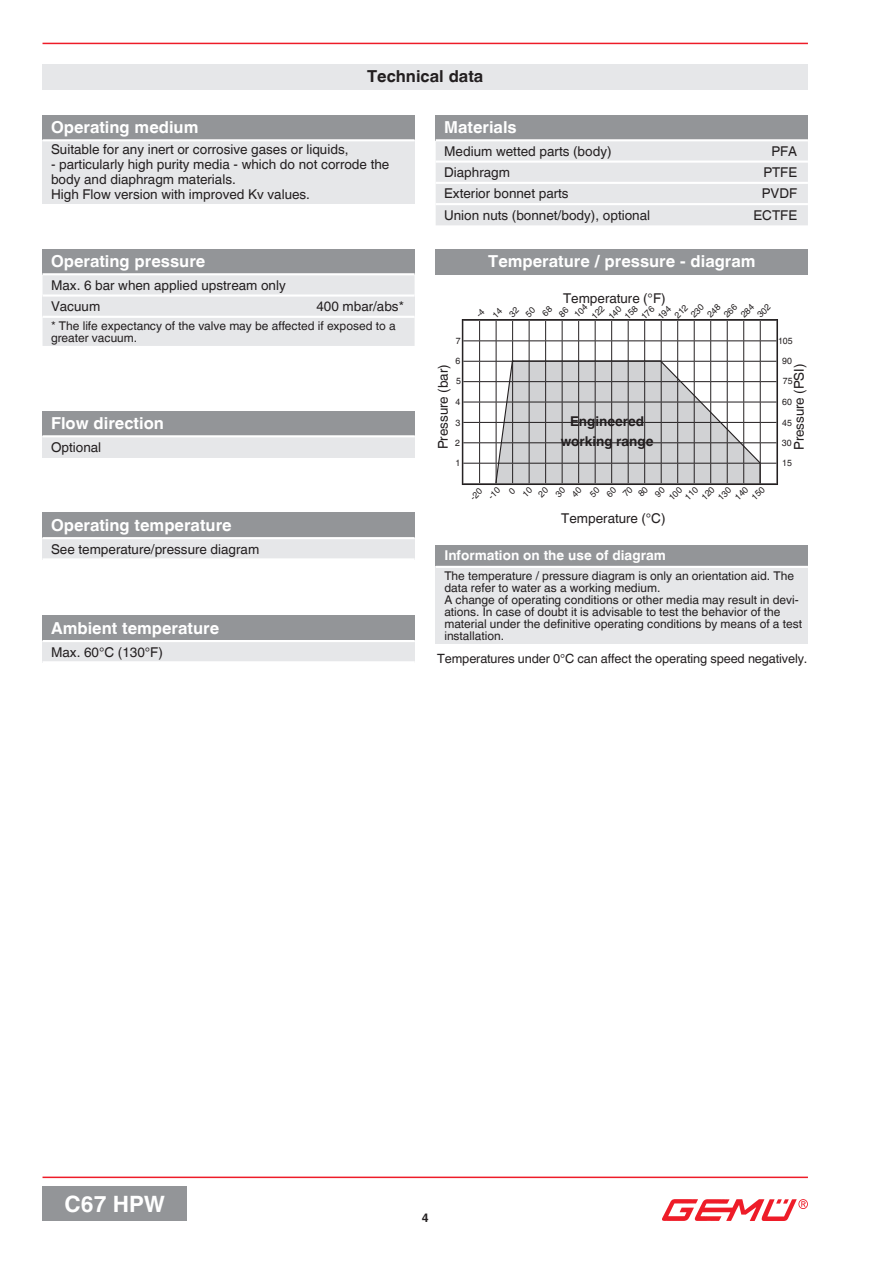
<style>
.page{position:relative;width:893px;height:1263px;background:#fff}
.page>*{position:absolute;margin:0;border:0;box-sizing:border-box;transform-origin:0 0}
.t1{font:700 22.5px "Helvetica World";color:#fff}
.t2{font:700 16.5px "Helvetica World";color:#fff}
.t3{font:700 16.5px "Helvetica World";color:#231f20}
.t4{font:13.5px/15px "Helvetica World";color:#231f20}
.t5{font:700 13.5px "Helvetica World";color:#fff}
.t6{font:700 13.5px/19.5px "Helvetica World";color:#231f20;text-align:center}
.t7{font:12.75px "Helvetica World";letter-spacing:-.01em;color:#231f20}
.t8{font:12px/12px "Helvetica World";color:#231f20}
.t9{font:700 12px "Helvetica World";color:#231f20}
.t10{font:9px "Helvetica World";color:#231f20}
.t11{font:8.85px/13.4px "Helvetica World";color:#231f20}
</style>
<div class="page">
<hr style="left:43px;top:1176px;width:765px;height:2px;background:#ee1c28">
<hr style="left:43px;top:43px;width:765px;height:1px;background:#ee1c28">
<img style="left:662px;top:1199px;width:146px;height:21px">
<div style="left:43px;top:1186px;width:144px;height:34px;background:#939598"></div>
<div style="left:43px;top:64px;width:765px;height:25px;background:#e6e7e9"></div>
<div style="left:43px;top:411px;width:372px;height:25px;background:#939598"></div>
<div style="left:43px;top:436px;width:372px;height:22px;background:#e6e7e9"></div>
<hr style="left:43px;top:435px;width:372px;height:2px;background:#fff">
<div style="left:436px;top:115px;width:372px;height:25px;background:#939598"></div>
<div style="left:436px;top:141px;width:372px;height:84px;background:#e6e7e9"></div>
<hr style="left:436px;top:139px;width:372px;height:2px;background:#fff">
<hr style="left:436px;top:161px;width:372px;height:2px;background:#fff">
<hr style="left:436px;top:182px;width:372px;height:2px;background:#fff">
<hr style="left:436px;top:203px;width:372px;height:2px;background:#fff">
<div style="left:43px;top:115px;width:372px;height:25px;background:#939598"></div>
<div style="left:43px;top:140px;width:372px;height:64px;background:#e6e7e9"></div>
<hr style="left:43px;top:139px;width:372px;height:2px;background:#fff">
<div style="left:43px;top:513px;width:372px;height:25px;background:#939598"></div>
<div style="left:43px;top:538px;width:372px;height:21px;background:#e6e7e9"></div>
<hr style="left:43px;top:537px;width:372px;height:2px;background:#fff">
<hr style="left:43px;top:558px;width:372px;height:2px;background:#fff">
<div style="left:43px;top:615px;width:372px;height:26px;background:#939598"></div>
<div style="left:43px;top:641px;width:372px;height:21px;background:#e6e7e9"></div>
<hr style="left:43px;top:640px;width:372px;height:2px;background:#fff">
<hr style="left:43px;top:661px;width:372px;height:2px;background:#fff">
<div style="left:43px;top:249px;width:372px;height:25px;background:#939598"></div>
<div style="left:43px;top:275px;width:372px;height:71px;background:#e6e7e9"></div>
<div style="left:43px;top:296px;width:372px;height:21px;background:#e6e7e9"></div>
<hr style="left:43px;top:273px;width:372px;height:2px;background:#fff">
<hr style="left:43px;top:294px;width:372px;height:3px;background:#fff">
<hr style="left:43px;top:316px;width:372px;height:2px;background:#fff">
<div style="left:436px;top:249px;width:372px;height:25px;background:#939598"></div>
<div style="left:436px;top:545px;width:372px;height:22px;background:#939598"></div>
<div style="left:436px;top:567px;width:372px;height:77px;background:#e6e7e9"></div>
<hr style="left:436px;top:566px;width:372px;height:2px;background:#fff">
<svg style="left:462px;top:319px;width:316px;height:166px"></svg>
<p class="t3" style="left:367px;top:67px;width:118px">Technical data</p>
<p class="t2" style="left:51px;top:118px;width:149px">Operating medium</p>
<p class="t4" style="left:51px;top:142px;width:299px">Suitable for any inert or corrosive gases or liquids,</p>
<p class="t4" style="left:51px;top:157px;width:340px">- particularly high purity media - which do not corrode the body and diaphragm materials.<br>High Flow version with improved Kv values.</p>
<p class="t2" style="left:51px;top:252px;width:156px">Operating pressure</p>
<p class="t4" style="left:51px;top:274px;width:236px;line-height:21.3px">Max. 6 bar when applied upstream only<br>Vacuum</p>
<p class="t4" style="left:316px;top:299px;width:89px">400 mbar/abs*</p>
<p class="t8" style="left:51px;top:319px;width:346px">* The life expectancy of the valve may be affected if exposed to a greater vacuum.</p>
<p class="t2" style="left:51px;top:414px;width:114px">Flow direction</p>
<p class="t4" style="left:51px;top:440px;width:52px">Optional</p>
<p class="t2" style="left:51px;top:515px;width:182px">Operating temperature</p>
<p class="t4" style="left:51px;top:541px;width:210px">See temperature/pressure diagram</p>
<p class="t2" style="left:51px;top:618px;width:170px">Ambient temperature</p>
<p class="t4" style="left:51px;top:644px;width:113px">Max. 60°C (130°F)</p>
<p class="t2" style="left:444px;top:118px;width:74px">Materials</p>
<p class="t4" style="left:444px;top:144px;width:169px">Medium wetted parts (body)</p>
<p class="t4" style="left:771px;top:144px;width:27px">PFA</p>
<p class="t4" style="left:444px;top:165px;width:67px">Diaphragm</p>
<p class="t4" style="left:763px;top:165px;width:35px">PTFE</p>
<p class="t4" style="left:444px;top:186px;width:126px">Exterior bonnet parts</p>
<p class="t4" style="left:762px;top:186px;width:37px">PVDF</p>
<p class="t4" style="left:444px;top:208px;width:207px">Union nuts (bonnet/body), optional</p>
<p class="t4" style="left:753px;top:208px;width:45px">ECTFE</p>
<p class="t2" style="left:488px;top:252px;width:269px">Temperature / pressure - diagram</p>
<p class="t4" style="left:563px;top:291px;width:104px">Temperature (°F)</p>
<p class="t11" style="left:578px;top:304px;width:16px;text-indent:-11px;rotate:-46deg">104<br>122</p>
<p class="t10" style="left:456px;top:335px;width:6px">7</p>
<p class="t10" style="left:778px;top:335px;width:16px">105</p>
<p class="t10" style="left:456px;top:355px;width:6px">6</p>
<p class="t4" style="left:436px;top:449px;width:86px;rotate:-90deg">Pressure (bar)</p>
<p class="t10" style="left:456px;top:376px;width:6px">5</p>
<p class="t10" style="left:456px;top:396px;width:6px">4</p>
<p class="t10" style="left:456px;top:417px;width:6px">3</p>
<p class="t10" style="left:455px;top:438px;width:6px">2</p>
<p class="t6" style="left:561px;top:412px;width:94px">Engineered working range</p>
<p class="t10" style="left:782px;top:355px;width:11px">90</p>
<p class="t4" style="left:791px;top:450px;width:88px;rotate:-90deg">Pressure (PSI)</p>
<p class="t10" style="left:783px;top:376px;width:11px">75</p>
<p class="t10" style="left:782px;top:396px;width:11px">60</p>
<p class="t10" style="left:782px;top:417px;width:11px">45</p>
<p class="t10" style="left:782px;top:438px;width:11px">30</p>
<p class="t10" style="left:456px;top:458px;width:6px">1</p>
<p class="t10" style="left:782px;top:458px;width:11px">15</p>
<p class="t11" style="left:657px;top:486px;width:16px;line-height:12.3px;text-indent:-7px;rotate:-46deg">90<br>100</p>
<p class="t4" style="left:561px;top:511px;width:106px">Temperature (°C)</p>
<p class="t5" style="left:444px;top:548px;width:223px">Information on the use of diagram</p>
<p class="t8" style="left:444px;top:570px;width:359px">The temperature / pressure diagram is only an orientation aid. The data refer to water as a working medium.<br>A change of operating conditions or other media may result in devi&shy;ations. In case of doubt it is advisable to test the behavior of the material under the definitive operating conditions by means of a test installation.</p>
<p class="t7" style="left:437px;top:651px;width:372px">Temperatures under 0°C can affect the operating speed negatively.</p>
<h1 class="t1" style="left:64px;top:1190px;width:102px">C67 HPW</h1>
<p class="t9" style="left:422px;top:1211px;width:8px">4</p>
</div>
